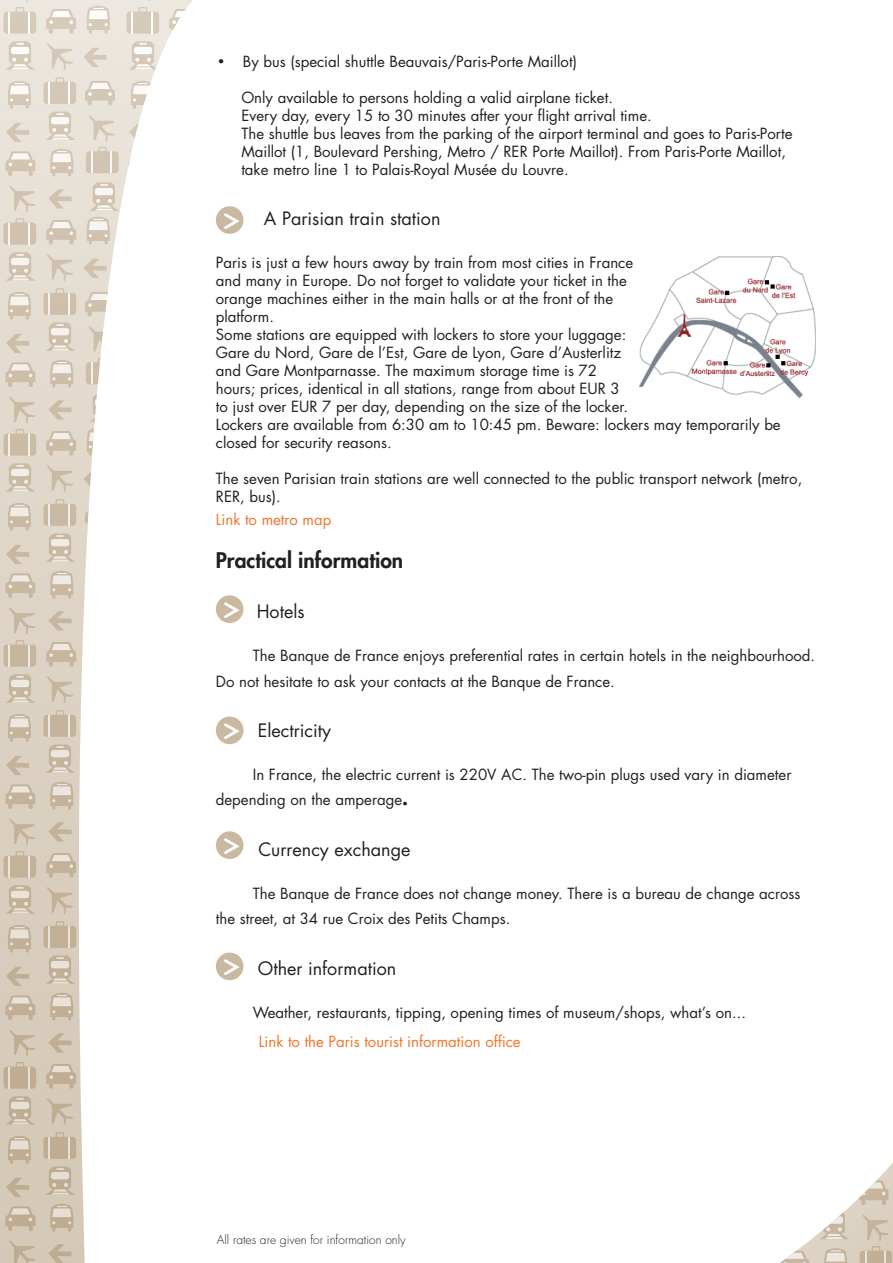
<style>
.page{position:relative;width:893px;height:1263px;background:#fff}
.page>*{position:absolute;margin:0;border:0;box-sizing:border-box;transform-origin:0 0}
.t1{font:700 27px "Courier New";color:#fff}
.t2{font:800 21px "Futura Std";color:#231f20}
.t3{font:18px "Futura Std";color:#231f20}
.t4{font:15px/18px "Futura Std";color:#231f20}
.t5{font:15px "Futura Std";color:#f3752c}
.t6{font:300 12px "Futura Std";color:#231f20}
.s1{font-family:"Courier New";font-size:18px}
.s2{font-weight:800;font-size:21px}
</style>
<div class="page">
<svg style="left:780px;top:1162px;width:113px;height:101px"></svg>
<svg style="left:0;top:0;width:244px;height:1263px"></svg>
<div style="left:216px;top:206px;width:27px;height:28px;background:#c9b9a1;border-radius:50%"></div>
<div style="left:216px;top:716px;width:27px;height:28px;background:#c9b9a1;border-radius:50%"></div>
<div style="left:216px;top:595px;width:27px;height:28px;background:#c9b9a1;border-radius:50%"></div>
<div style="left:216px;top:831px;width:27px;height:28px;background:#c9b9a1;border-radius:50%"></div>
<div style="left:216px;top:952px;width:27px;height:28px;background:#c9b9a1;border-radius:50%"></div>
<img style="left:640px;top:256px;width:175px;height:141px">
<p class="t4" style="left:216px;top:52px;width:363px"><span class="s1">•</span> By bus (special shuttle Beauvais/Paris-Porte Maillot)</p>
<p class="t4" style="left:241px;top:88px;width:553px">Only available to persons holding a valid airplane ticket.<br>Every day, every 15 to 30 minutes after your flight arrival time.<br>The shuttle bus leaves from the parking of the airport terminal and goes to Paris-Porte Maillot (1, Boulevard Pershing, Metro / RER Porte Maillot). From Paris-Porte Maillot, take metro line 1 to Palais-Royal Musée du Louvre.</p>
<p class="t3" style="left:264px;top:207px;width:178px">A Parisian train station</p>
<p class="t4" style="left:216px;top:254px;width:566px">Paris is just a few hours away by train from most cities in France<br>and many in Europe. Do not forget to validate your ticket in the<br>orange machines either in the main halls or at the front of the<br>platform.<br>Some stations are equipped with lockers to store your luggage:<br>Gare du Nord, Gare de l’Est, Gare de Lyon, Gare d’Austerlitz<br>and Gare Montparnasse. The maximum storage time is 72<br>hours; prices, identical in all stations, range from about EUR 3<br>to just over EUR 7 per day, depending on the size of the locker.<br>Lockers are available from 6:30 am to 10:45 pm. Beware: lockers may temporarily be closed for security reasons.</p>
<p class="t4" style="left:216px;top:470px;width:588px">The seven Parisian train stations are well connected to the public transport network (metro,<br>RER, bus).</p>
<p class="t5" style="left:216px;top:509px;width:117px">Link to metro map</p>
<h2 class="t2" style="left:216px;top:547px;width:189px">Practical information</h2>
<p class="t3" style="left:257px;top:600px;width:49px">Hotels</p>
<p class="t4" style="left:216px;top:643px;width:601px;line-height:25.2px;text-indent:37px">The Banque de France enjoys preferential rates in certain hotels in the neighbourhood.<br>Do not hesitate to ask your contacts at the Banque de France.</p>
<p class="t3" style="left:258px;top:719px;width:75px">Electricity</p>
<p class="t4" style="left:216px;top:762px;width:577px;line-height:25.2px;text-indent:37px">In France, the electric current is 220V AC. The two-pin plugs used vary in diameter depending on the amperage<span class="s2">.</span></p>
<p class="t3" style="left:258px;top:838px;width:154px">Currency exchange</p>
<p class="t4" style="left:216px;top:881px;width:586px;line-height:25.2px;text-indent:37px">The Banque de France does not change money. There is a bureau de change across the street, at 34 rue Croix des Petits Champs.</p>
<p class="t3" style="left:258px;top:956px;width:140px">Other information</p>
<p class="t4" style="left:253px;top:1003px;width:495px">Weather, restaurants, tipping, opening times of museum/shops, what’s on...</p>
<p class="t5" style="left:259px;top:1032px;width:263px">Link to the Paris tourist information office</p>
<h1 class="t1" style="left:223px;top:204px;width:18px">&gt;</h1>
<h1 class="t1" style="left:223px;top:593px;width:18px">&gt;</h1>
<h1 class="t1" style="left:223px;top:714px;width:18px">&gt;</h1>
<h1 class="t1" style="left:223px;top:829px;width:18px">&gt;</h1>
<h1 class="t1" style="left:223px;top:950px;width:18px">&gt;</h1>
<p class="t6" style="left:217px;top:1232px;width:190px">All rates are given for information only</p>
</div>
